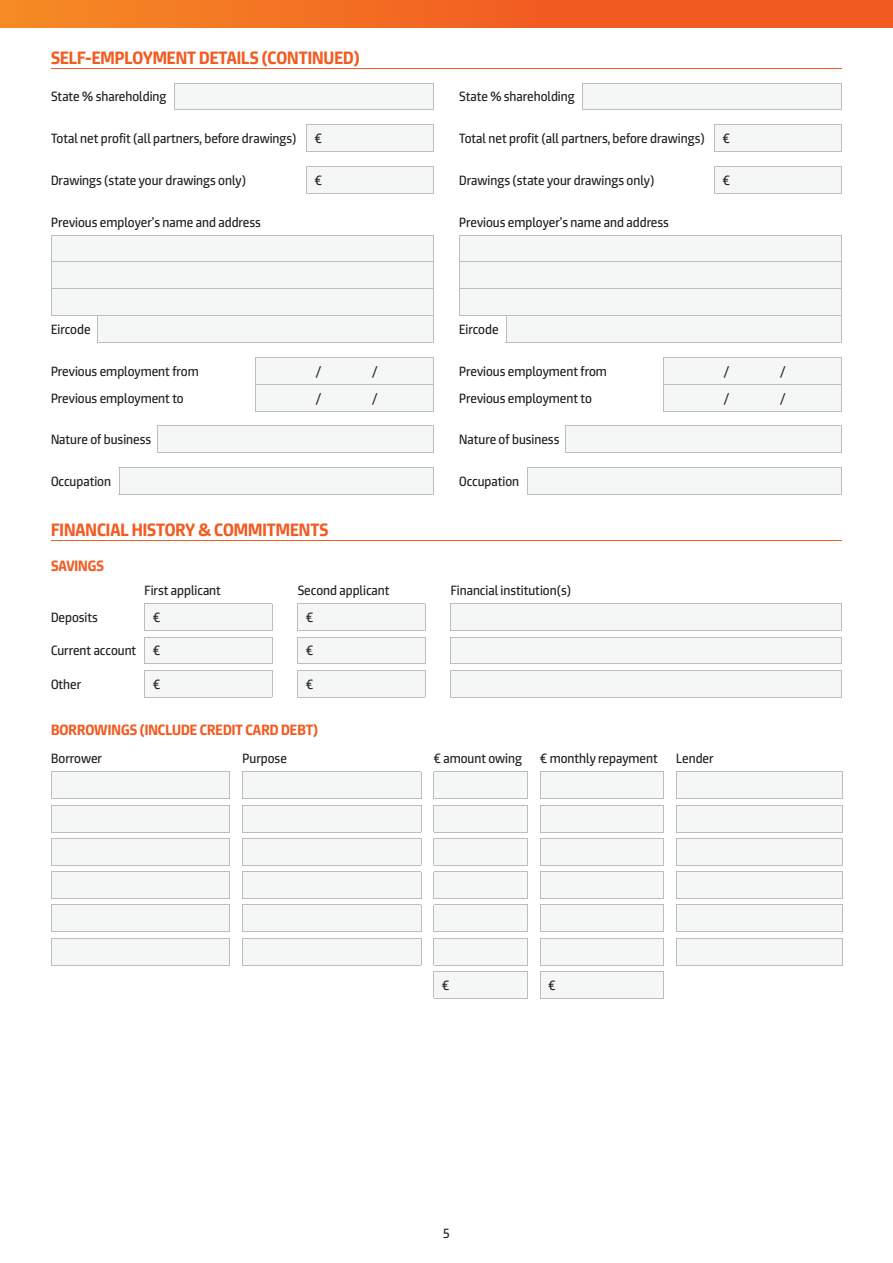
<style>
.page{position:relative;width:893px;height:1263px;background:#fff}
.page>*{position:absolute;margin:0;border:0;box-sizing:border-box;transform-origin:0 0}
.t1{font:700 18px "Expose";color:#f25b21}
.t2{font:700 15px "Expose";color:#f25b21}
.t3{font:13.5px "Expose";color:#231f20}
</style>
<div class="page">
<img style="left:0;top:0;width:893px;height:28px">
<hr style="left:51px;top:68px;width:791px;height:1px;background:#f25b21">
<hr style="left:51px;top:540px;width:791px;height:1px;background:#f25b21">
<hr style="left:582px;top:110px;width:260px;height:1px;background:#bcbdc0">
<svg style="left:174px;top:83px;width:668px;height:27px"></svg>
<hr style="left:174px;top:110px;width:260px;height:1px;background:#bcbdc0">
<svg style="left:306px;top:125px;width:536px;height:27px"></svg>
<hr style="left:306px;top:152px;width:128px;height:1px;background:#bcbdc0">
<hr style="left:714px;top:152px;width:128px;height:1px;background:#bcbdc0">
<hr style="left:306px;top:166px;width:128px;height:1px;background:#bcbdc0">
<hr style="left:714px;top:166px;width:128px;height:1px;background:#bcbdc0">
<svg style="left:306px;top:167px;width:536px;height:26px"></svg>
<hr style="left:306px;top:193px;width:128px;height:1px;background:#bcbdc0">
<hr style="left:714px;top:193px;width:128px;height:1px;background:#bcbdc0">
<svg style="left:52px;top:236px;width:790px;height:106px;fill:#f5f6f6"></svg>
<hr style="left:51px;top:235px;width:47px;height:1px;background:#bcbdc0">
<hr style="left:98px;top:235px;width:336px;height:1px;background:#bcbdc0">
<hr style="left:459px;top:235px;width:47px;height:1px;background:#bcbdc0">
<hr style="left:506px;top:235px;width:336px;height:1px;background:#bcbdc0">
<hr style="left:51px;top:262px;width:47px;height:1px;background:#bcbdc0">
<hr style="left:98px;top:262px;width:336px;height:1px;background:#bcbdc0">
<hr style="left:459px;top:262px;width:47px;height:1px;background:#bcbdc0">
<hr style="left:506px;top:262px;width:336px;height:1px;background:#bcbdc0">
<hr style="left:51px;top:289px;width:47px;height:1px;background:#bcbdc0">
<svg style="left:51px;top:236px;width:1px;height:79px"></svg>
<hr style="left:98px;top:289px;width:336px;height:1px;background:#bcbdc0">
<hr style="left:459px;top:289px;width:47px;height:1px;background:#bcbdc0">
<hr style="left:506px;top:289px;width:336px;height:1px;background:#bcbdc0">
<hr style="left:51px;top:315px;width:47px;height:1px;background:#bcbdc0">
<hr style="left:98px;top:315px;width:336px;height:1px;background:#bcbdc0">
<hr style="left:459px;top:315px;width:47px;height:1px;background:#bcbdc0">
<hr style="left:506px;top:315px;width:336px;height:1px;background:#bcbdc0">
<hr style="left:98px;top:342px;width:336px;height:1px;background:#bcbdc0">
<hr style="left:506px;top:342px;width:336px;height:1px;background:#bcbdc0">
<svg style="left:98px;top:316px;width:1px;height:26px"></svg>
<svg style="left:434px;top:236px;width:1px;height:106px"></svg>
<svg style="left:506px;top:316px;width:1px;height:26px"></svg>
<svg style="left:459px;top:236px;width:1px;height:79px"></svg>
<svg style="left:255px;top:357px;width:587px;height:54px"></svg>
<hr style="left:255px;top:411px;width:179px;height:1px;background:#bcbdc0">
<hr style="left:663px;top:411px;width:179px;height:1px;background:#bcbdc0">
<svg style="left:157px;top:426px;width:685px;height:27px"></svg>
<hr style="left:157px;top:453px;width:277px;height:1px;background:#bcbdc0">
<hr style="left:565px;top:453px;width:277px;height:1px;background:#bcbdc0">
<hr style="left:119px;top:467px;width:315px;height:1px;background:#bcbdc0">
<hr style="left:527px;top:467px;width:315px;height:1px;background:#bcbdc0">
<svg style="left:119px;top:468px;width:723px;height:26px"></svg>
<hr style="left:119px;top:494px;width:315px;height:1px;background:#bcbdc0">
<hr style="left:527px;top:494px;width:315px;height:1px;background:#bcbdc0">
<svg style="left:144px;top:604px;width:698px;height:27px"></svg>
<hr style="left:451px;top:630px;width:391px;height:1px;background:#bcbdc0">
<svg style="left:144px;top:637px;width:698px;height:27px"></svg>
<hr style="left:144px;top:664px;width:128px;height:1px;background:#bcbdc0">
<hr style="left:297px;top:664px;width:128px;height:1px;background:#bcbdc0">
<hr style="left:451px;top:664px;width:391px;height:1px;background:#bcbdc0">
<svg style="left:144px;top:670px;width:698px;height:27px"></svg>
<hr style="left:144px;top:697px;width:128px;height:1px;background:#bcbdc0">
<hr style="left:297px;top:697px;width:128px;height:1px;background:#bcbdc0">
<hr style="left:451px;top:697px;width:391px;height:1px;background:#bcbdc0">
<hr style="left:51px;top:799px;width:179px;height:1px;background:#bcbdc0">
<hr style="left:242px;top:799px;width:179px;height:1px;background:#bcbdc0">
<hr style="left:434px;top:799px;width:94px;height:1px;background:#bcbdc0">
<hr style="left:540px;top:799px;width:124px;height:1px;background:#bcbdc0">
<hr style="left:676px;top:799px;width:166px;height:1px;background:#bcbdc0">
<svg style="left:51px;top:772px;width:792px;height:27px"></svg>
<hr style="left:51px;top:832px;width:179px;height:1px;background:#bcbdc0">
<hr style="left:242px;top:832px;width:179px;height:1px;background:#bcbdc0">
<hr style="left:434px;top:832px;width:94px;height:1px;background:#bcbdc0">
<hr style="left:540px;top:832px;width:124px;height:1px;background:#bcbdc0">
<hr style="left:676px;top:832px;width:166px;height:1px;background:#bcbdc0">
<svg style="left:51px;top:805px;width:792px;height:27px"></svg>
<hr style="left:51px;top:865px;width:179px;height:1px;background:#bcbdc0">
<hr style="left:242px;top:865px;width:179px;height:1px;background:#bcbdc0">
<hr style="left:434px;top:865px;width:94px;height:1px;background:#bcbdc0">
<hr style="left:540px;top:865px;width:124px;height:1px;background:#bcbdc0">
<hr style="left:676px;top:865px;width:166px;height:1px;background:#bcbdc0">
<svg style="left:51px;top:838px;width:792px;height:27px"></svg>
<hr style="left:51px;top:871px;width:179px;height:1px;background:#bcbdc0">
<hr style="left:242px;top:871px;width:179px;height:1px;background:#bcbdc0">
<hr style="left:434px;top:871px;width:94px;height:1px;background:#bcbdc0">
<hr style="left:540px;top:871px;width:124px;height:1px;background:#bcbdc0">
<hr style="left:676px;top:871px;width:166px;height:1px;background:#bcbdc0">
<hr style="left:51px;top:898px;width:179px;height:1px;background:#bcbdc0">
<hr style="left:242px;top:898px;width:179px;height:1px;background:#bcbdc0">
<hr style="left:434px;top:898px;width:94px;height:1px;background:#bcbdc0">
<hr style="left:540px;top:898px;width:124px;height:1px;background:#bcbdc0">
<hr style="left:676px;top:898px;width:166px;height:1px;background:#bcbdc0">
<svg style="left:51px;top:872px;width:792px;height:26px"></svg>
<svg style="left:51px;top:905px;width:792px;height:27px"></svg>
<hr style="left:51px;top:965px;width:179px;height:1px;background:#bcbdc0">
<hr style="left:242px;top:965px;width:179px;height:1px;background:#bcbdc0">
<hr style="left:434px;top:965px;width:94px;height:1px;background:#bcbdc0">
<hr style="left:540px;top:965px;width:124px;height:1px;background:#bcbdc0">
<hr style="left:676px;top:965px;width:166px;height:1px;background:#bcbdc0">
<svg style="left:51px;top:938px;width:792px;height:27px"></svg>
<hr style="left:434px;top:998px;width:93px;height:1px;background:#bcbdc0">
<hr style="left:540px;top:998px;width:123px;height:1px;background:#bcbdc0">
<svg style="left:434px;top:971px;width:230px;height:27px"></svg>
<h1 class="t1" style="left:51px;top:47px;width:310px">SELF-EMPLOYMENT DETAILS (CONTINUED)</h1>
<p class="t3" style="left:51px;top:89px;width:117px">State % shareholding</p>
<p class="t3" style="left:459px;top:89px;width:117px">State % shareholding</p>
<p class="t3" style="left:51px;top:131px;width:247px">Total net profit (all partners, before drawings)</p>
<p class="t3" style="left:315px;top:131px;width:9px">€</p>
<p class="t3" style="left:459px;top:131px;width:247px">Total net profit (all partners, before drawings)</p>
<p class="t3" style="left:723px;top:131px;width:9px">€</p>
<p class="t3" style="left:51px;top:173px;width:197px">Drawings (state your drawings only)</p>
<p class="t3" style="left:315px;top:173px;width:9px">€</p>
<p class="t3" style="left:459px;top:173px;width:197px">Drawings (state your drawings only)</p>
<p class="t3" style="left:723px;top:173px;width:9px">€</p>
<p class="t3" style="left:51px;top:214px;width:211px">Previous employer’s name and address</p>
<p class="t3" style="left:459px;top:214px;width:211px">Previous employer’s name and address</p>
<p class="t3" style="left:51px;top:322px;width:41px">Eircode</p>
<p class="t3" style="left:459px;top:322px;width:41px">Eircode</p>
<p class="t3" style="left:51px;top:363px;width:149px">Previous employment from</p>
<p class="t3" style="left:316px;top:363px;width:7px">/</p>
<p class="t3" style="left:372px;top:363px;width:7px">/</p>
<p class="t3" style="left:459px;top:363px;width:149px">Previous employment from</p>
<p class="t3" style="left:724px;top:363px;width:7px">/</p>
<p class="t3" style="left:780px;top:363px;width:7px">/</p>
<p class="t3" style="left:51px;top:390px;width:134px">Previous employment to</p>
<p class="t3" style="left:316px;top:390px;width:7px">/</p>
<p class="t3" style="left:372px;top:390px;width:7px">/</p>
<p class="t3" style="left:459px;top:390px;width:134px">Previous employment to</p>
<p class="t3" style="left:724px;top:390px;width:7px">/</p>
<p class="t3" style="left:780px;top:390px;width:7px">/</p>
<p class="t3" style="left:51px;top:432px;width:102px">Nature of business</p>
<p class="t3" style="left:459px;top:432px;width:102px">Nature of business</p>
<p class="t3" style="left:51px;top:474px;width:62px">Occupation</p>
<p class="t3" style="left:459px;top:474px;width:62px">Occupation</p>
<h1 class="t1" style="left:51px;top:518px;width:279px">FINANCIAL HISTORY &amp; COMMITMENTS</h1>
<p class="t2" style="left:51px;top:556px;width:55px">SAVINGS</p>
<p class="t3" style="left:145px;top:583px;width:78px">First applicant</p>
<p class="t3" style="left:298px;top:583px;width:93px">Second applicant</p>
<p class="t3" style="left:451px;top:583px;width:122px">Financial institution(s)</p>
<p class="t3" style="left:51px;top:610px;width:48px">Deposits</p>
<p class="t3" style="left:153px;top:610px;width:9px">€</p>
<p class="t3" style="left:306px;top:610px;width:9px">€</p>
<p class="t3" style="left:51px;top:643px;width:111px">Current account €</p>
<p class="t3" style="left:306px;top:643px;width:9px">€</p>
<p class="t3" style="left:51px;top:676px;width:32px">Other</p>
<p class="t3" style="left:153px;top:676px;width:9px">€</p>
<p class="t3" style="left:306px;top:676px;width:9px">€</p>
<p class="t2" style="left:51px;top:720px;width:269px">BORROWINGS (INCLUDE CREDIT CARD DEBT)</p>
<p class="t3" style="left:51px;top:751px;width:52px">Borrower</p>
<p class="t3" style="left:243px;top:751px;width:46px">Purpose</p>
<p class="t3" style="left:434px;top:751px;width:90px">€ amount owing</p>
<p class="t3" style="left:540px;top:751px;width:119px">€ monthly repayment</p>
<p class="t3" style="left:676px;top:751px;width:39px">Lender</p>
<p class="t3" style="left:442px;top:977px;width:9px">€</p>
<p class="t3" style="left:549px;top:977px;width:9px">€</p>
<p class="t3" style="left:443px;top:1226px;width:8px">5</p>
</div>
